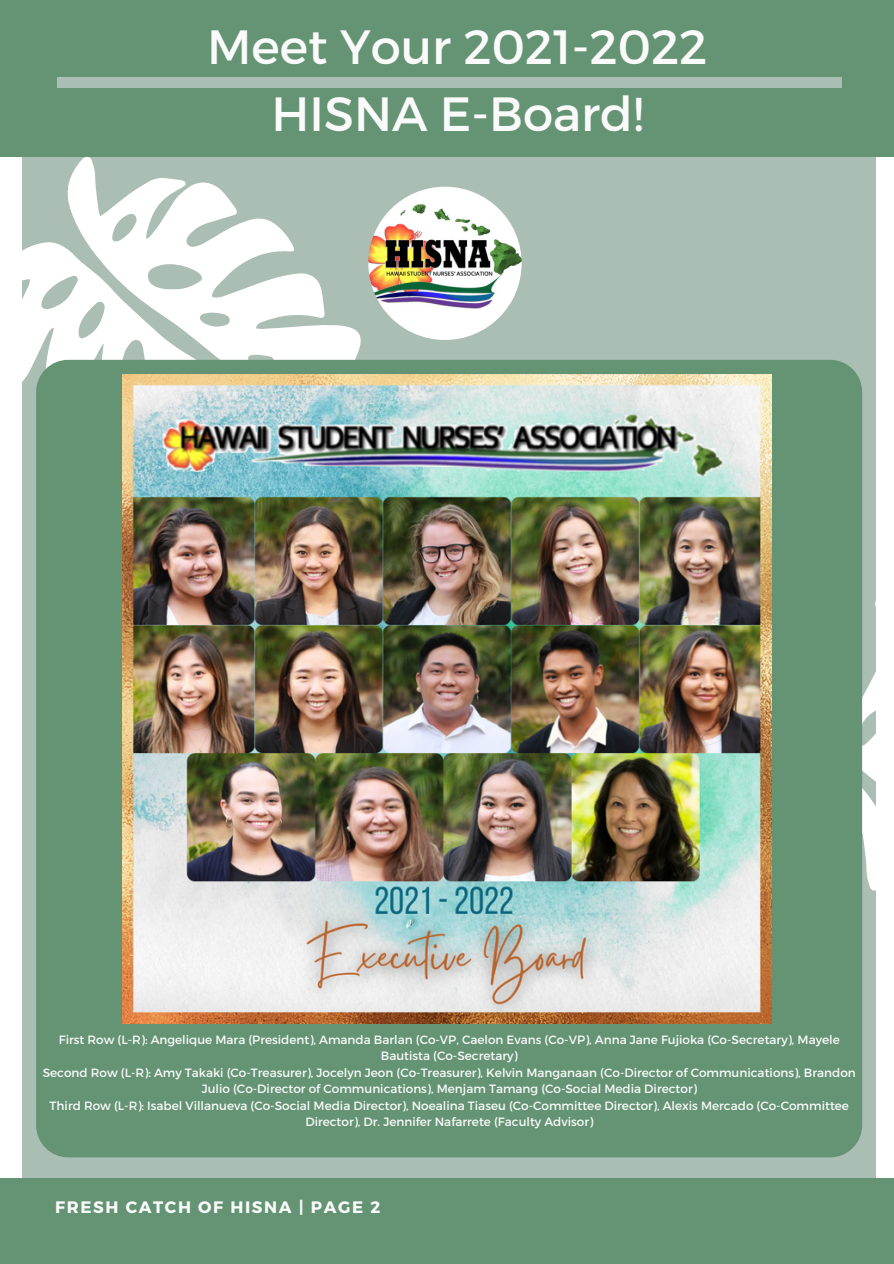
<style>
.page{position:relative;width:894px;height:1264px;background:#fff}
.page>*{position:absolute;margin:0;border:0;box-sizing:border-box;transform-origin:0 0}
.t1{font:48px "Montserrat";color:#fafafa}
.t2{font:700 16.5px "Montserrat";letter-spacing:.1em;color:#fafafa}
.t3{font:12px/16.5px "Montserrat";color:#fafafa;text-align:center}
</style>
<div class="page">
<div style="left:23px;top:0;width:852px;height:1246px;background:#aabeb3"></div>
<div style="left:0;top:0;width:893px;height:157px;background:#649473"></div>
<div style="left:57px;top:78px;width:784px;height:9px;background:#aabeb3"></div>
<svg style="left:22px;top:157px;width:338px;height:340px"></svg>
<svg style="left:861px;top:550px;width:15px;height:340px"></svg>
<div style="left:0;top:1178px;width:893px;height:85px;background:#649473"></div>
<img style="left:368px;top:187px;width:153px;height:153px;border-radius:50%">
<div style="left:36px;top:360px;width:825px;height:797px;background:#649473;border-radius:32px"></div>
<img style="left:123px;top:374px;width:648px;height:649px">
<p class="t1" style="left:207px;top:16px;width:501px">Meet Your 2021-2022</p>
<p class="t1" style="left:271px;top:82px;width:373px">HISNA E-Board!</p>
<p class="t3" style="left:59px;top:1030px;width:782px">First Row (L-R): Angelique Mara (President), Amanda Barlan (Co-VP, Caelon Evans (Co-VP), Anna Jane Fujioka (Co-Secretary), Mayele<br>Bautista (Co-Secretary)</p>
<p class="t3" style="left:43px;top:1063px;width:814px">Second Row (L-R): Amy Takaki (Co-Treasurer), Jocelyn Jeon (Co-Treasurer), Kelvin Manganaan (Co-Director of Communications), Brandon<br>Julio (Co-Director of Communications), Menjam Tamang (Co-Social Media Director)</p>
<p class="t3" style="left:50px;top:1096px;width:800px">Third Row (L-R): Isabel Villanueva (Co-Social Media Director), Noealina Tiaseu (Co-Committee Director), Alexis Mercado (Co-Committee<br>Director), Dr. Jennifer Nafarrete (Faculty Advisor)</p>
<p class="t2" style="left:55px;top:1196px;width:327px">FRESH CATCH OF HISNA | PAGE 2</p>
</div>
